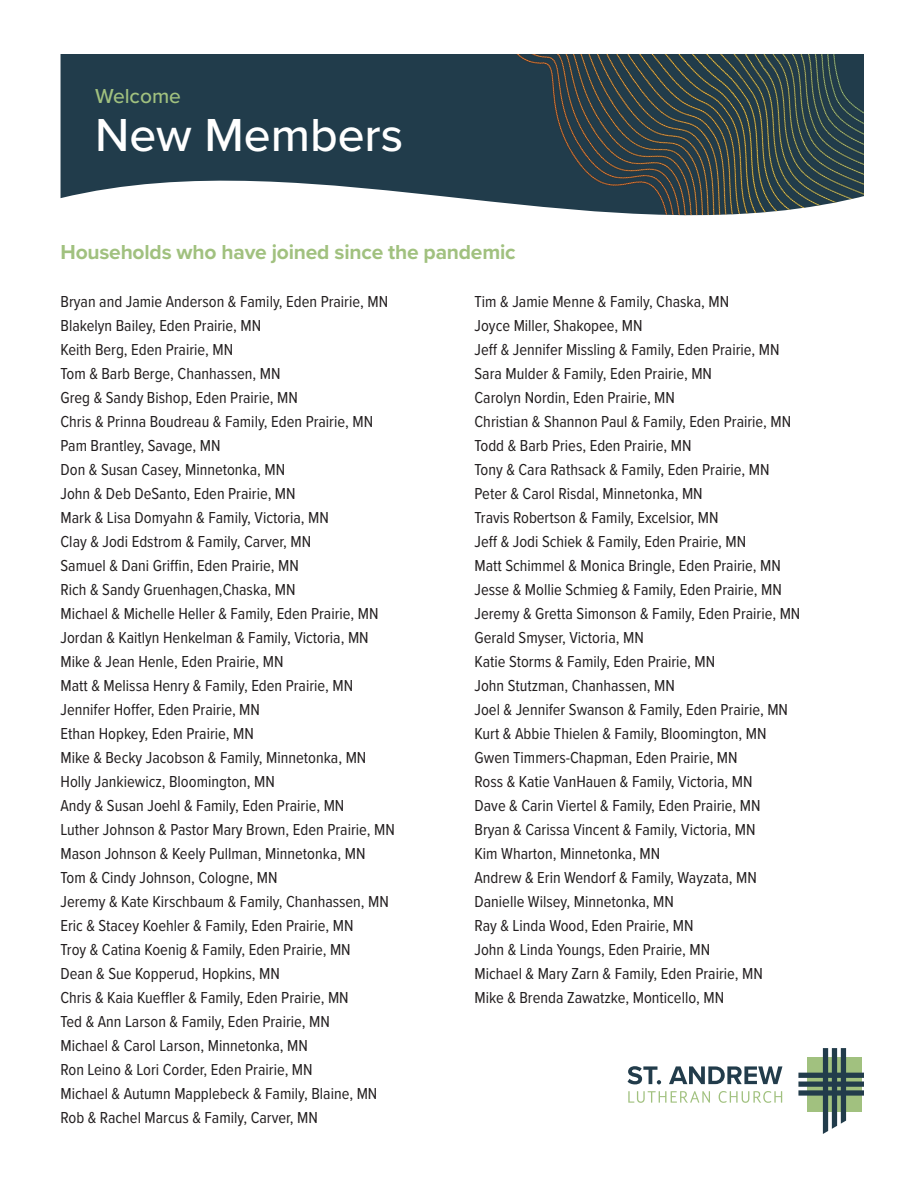
<style>
.page{position:relative;width:918px;height:1188px;background:#fff}
.page>*{position:absolute;margin:0;border:0;box-sizing:border-box;transform-origin:0 0}
.t1{font:500 48px "Proxima Nova";color:#fff}
.t2{font:700 21px "Proxima Nova";letter-spacing:-.01em;color:#a1c17f}
.t3{font:500 21px "Proxima Nova";color:#a1c17f}
.t4{font:16.5px/24px "Proxima Nova Cond";color:#231f20}
</style>
<div class="page">
<svg style="left:61px;top:54px;width:427px;height:148px;background:#364e5c"></svg>
<img style="left:488px;top:54px;width:376px;height:162px">
<svg style="left:628px;top:1066px;width:33px;height:18px"></svg>
<svg style="left:669px;top:1066px;width:113px;height:18px"></svg>
<svg style="left:628px;top:1091px;width:82px;height:12px"></svg>
<svg style="left:719px;top:1091px;width:63px;height:12px"></svg>
<svg style="left:798px;top:1048px;width:66px;height:86px"></svg>
<p class="t3" style="left:95px;top:80px;width:87px">Welcome</p>
<p class="t1" style="left:95px;top:99px;width:310px">New Members</p>
<p class="t2" style="left:61px;top:236px;width:457px">Households who have joined since the pandemic</p>
<p class="t4" style="left:61px;top:289px;width:336px">Bryan and Jamie Anderson &amp; Family, Eden Prairie, MN Blakelyn Bailey, Eden Prairie, MN<br>Keith Berg, Eden Prairie, MN<br>Tom &amp; Barb Berge, Chanhassen, MN<br>Greg &amp; Sandy Bishop, Eden Prairie, MN<br>Chris &amp; Prinna Boudreau &amp; Family, Eden Prairie, MN Pam Brantley, Savage, MN<br>Don &amp; Susan Casey, Minnetonka, MN<br>John &amp; Deb DeSanto, Eden Prairie, MN<br>Mark &amp; Lisa Domyahn &amp; Family, Victoria, MN<br>Clay &amp; Jodi Edstrom &amp; Family, Carver, MN<br>Samuel &amp; Dani Griffin, Eden Prairie, MN<br>Rich &amp; Sandy Gruenhagen,Chaska, MN<br>Michael &amp; Michelle Heller &amp; Family, Eden Prairie, MN Jordan &amp; Kaitlyn Henkelman &amp; Family, Victoria, MN Mike &amp; Jean Henle, Eden Prairie, MN<br>Matt &amp; Melissa Henry &amp; Family, Eden Prairie, MN Jennifer Hoffer, Eden Prairie, MN<br>Ethan Hopkey, Eden Prairie, MN<br>Mike &amp; Becky Jacobson &amp; Family, Minnetonka, MN Holly Jankiewicz, Bloomington, MN<br>Andy &amp; Susan Joehl &amp; Family, Eden Prairie, MN<br>Luther Johnson &amp; Pastor Mary Brown, Eden Prairie, MN Mason Johnson &amp; Keely Pullman, Minnetonka, MN Tom &amp; Cindy Johnson, Cologne, MN<br>Jeremy &amp; Kate Kirschbaum &amp; Family, Chanhassen, MN Eric &amp; Stacey Koehler &amp; Family, Eden Prairie, MN<br>Troy &amp; Catina Koenig &amp; Family, Eden Prairie, MN<br>Dean &amp; Sue Kopperud, Hopkins, MN<br>Chris &amp; Kaia Kueffler &amp; Family, Eden Prairie, MN<br>Ted &amp; Ann Larson &amp; Family, Eden Prairie, MN<br>Michael &amp; Carol Larson, Minnetonka, MN<br>Ron Leino &amp; Lori Corder, Eden Prairie, MN<br>Michael &amp; Autumn Mapplebeck &amp; Family, Blaine, MN Rob &amp; Rachel Marcus &amp; Family, Carver, MN</p>
<p class="t4" style="left:475px;top:289px;width:327px">Tim &amp; Jamie Menne &amp; Family, Chaska, MN<br>Joyce Miller, Shakopee, MN<br>Jeff &amp; Jennifer Missling &amp; Family, Eden Prairie, MN Sara Mulder &amp; Family, Eden Prairie, MN<br>Carolyn Nordin, Eden Prairie, MN<br>Christian &amp; Shannon Paul &amp; Family, Eden Prairie, MN Todd &amp; Barb Pries, Eden Prairie, MN<br>Tony &amp; Cara Rathsack &amp; Family, Eden Prairie, MN Peter &amp; Carol Risdal, Minnetonka, MN<br>Travis Robertson &amp; Family, Excelsior, MN<br>Jeff &amp; Jodi Schiek &amp; Family, Eden Prairie, MN<br>Matt Schimmel &amp; Monica Bringle, Eden Prairie, MN Jesse &amp; Mollie Schmieg &amp; Family, Eden Prairie, MN Jeremy &amp; Gretta Simonson &amp; Family, Eden Prairie, MN Gerald Smyser, Victoria, MN<br>Katie Storms &amp; Family, Eden Prairie, MN<br>John Stutzman, Chanhassen, MN<br>Joel &amp; Jennifer Swanson &amp; Family, Eden Prairie, MN Kurt &amp; Abbie Thielen &amp; Family, Bloomington, MN Gwen Timmers-Chapman, Eden Prairie, MN<br>Ross &amp; Katie VanHauen &amp; Family, Victoria, MN<br>Dave &amp; Carin Viertel &amp; Family, Eden Prairie, MN<br>Bryan &amp; Carissa Vincent &amp; Family, Victoria, MN<br>Kim Wharton, Minnetonka, MN<br>Andrew &amp; Erin Wendorf &amp; Family, Wayzata, MN Danielle Wilsey, Minnetonka, MN<br>Ray &amp; Linda Wood, Eden Prairie, MN<br>John &amp; Linda Youngs, Eden Prairie, MN<br>Michael &amp; Mary Zarn &amp; Family, Eden Prairie, MN<br>Mike &amp; Brenda Zawatzke, Monticello, MN</p>
</div>
